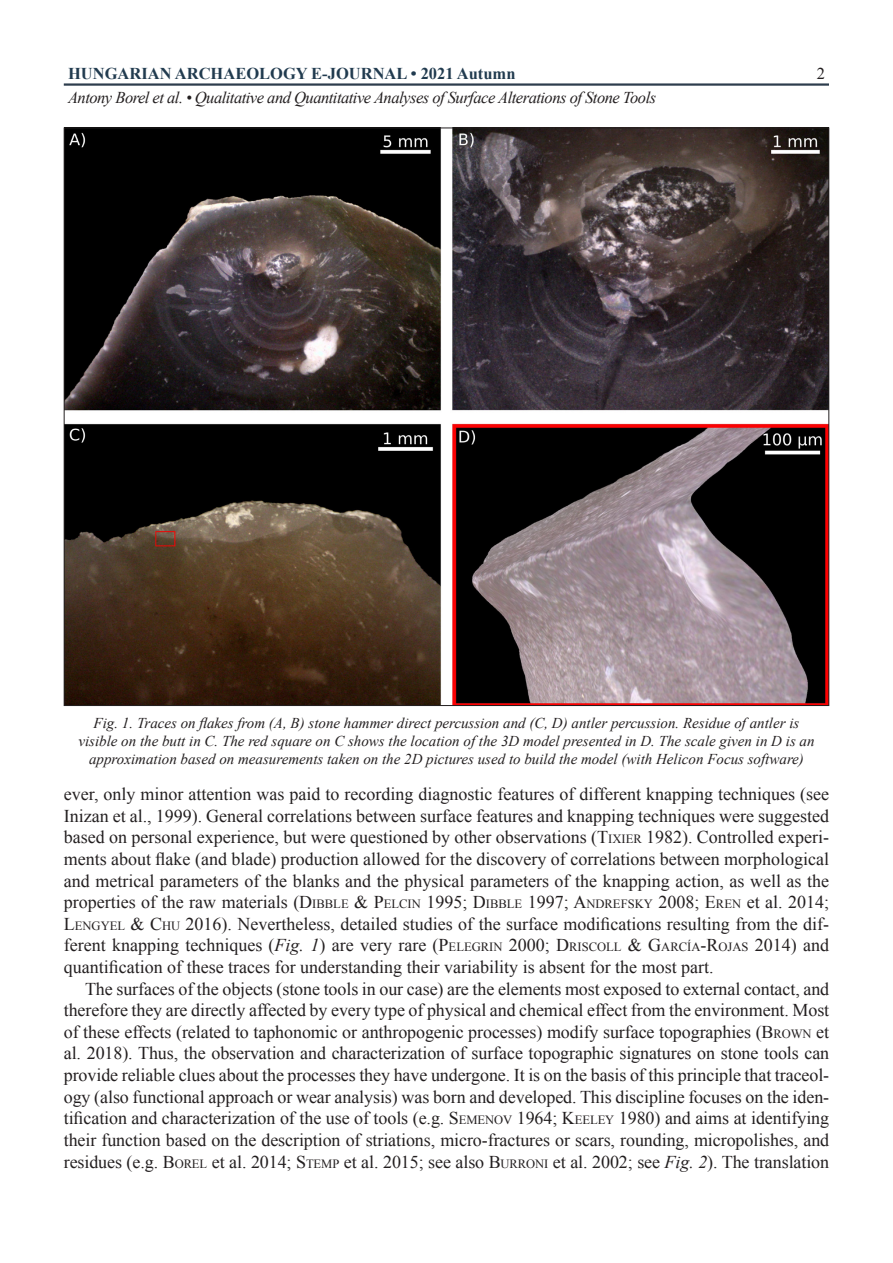
<style>
.page{position:relative;width:893px;height:1263px;background:#fff}
.page>*{position:absolute;margin:0;border:0;box-sizing:border-box;transform-origin:0 0}
.cikk_szoveg_print{font:18px/21.6px "Times New Roman";color:#231f20;text-align:justify}
.t1{font:italic 16.5px "Times New Roman";letter-spacing:-.03em;color:#231f20}
.t2{font:700 16.5px "Times New Roman";color:#213b4f}
.t3{font:16.5px "Times New Roman";color:#231f20}
.kepala{font:italic 15px/18px "Times New Roman";color:#231f20;text-align:center}
.s1{font-style:inherit}
.s2{font-size:12.6px}
.s3{font-style:italic}
</style>
<div class="page">
<hr style="left:64px;top:83px;width:765px;height:3px;background:#2d3d4d">
<img style="left:66px;top:130px;width:761px;height:574px">
<p class="t2" style="left:68px;top:62px;width:449px">HUNGARIAN ARCHAEOLOGY E-JOURNAL • 2021 Autumn</p>
<p class="t3" style="left:817px;top:62px;width:10px">2</p>
<p class="t1" style="left:68px;top:87px;width:590px">Antony Borel et al. • Qualitative and Quantitative Analyses of Surface Alterations of Stone Tools</p>
<p class="kepala" style="left:78px;top:714px;width:738px">Fig. 1. Traces on flakes from (A, B) stone hammer direct percussion and (C, D) antler percussion. Residue of antler is visible on the butt in C. The red square on C shows the location of the 3D model presented in D. The scale given in D is an approximation based on measurements taken on the 2D pictures used to build the model (with Helicon Focus software)</p>
<p class="cikk_szoveg_print" style="left:64px;top:783px;width:767px">ever, only minor attention was paid to recording diagnostic features of different knapping techniques (see Inizan et al., 1999). General correlations between surface features and knapping techniques were suggested based on personal experience, but were questioned by other observations (<span class="s1">T</span><span class="s2">IXIER</span> 1982). Controlled experi&shy;ments about flake (and blade) production allowed for the discovery of correlations between morphological and metrical parameters of the blanks and the physical parameters of the knapping action, as well as the properties of the raw materials (<span class="s1">D</span><span class="s2">IBBLE</span> <span class="s1">&amp; P</span><span class="s2">ELCIN</span> <span class="s1">1995; D</span><span class="s2">IBBLE</span> <span class="s1">1997; A</span><span class="s2">NDREFSKY</span> <span class="s1">2008; E</span><span class="s2">REN</span> et al. 2014; <span class="s1">L</span><span class="s2">ENGYEL</span> <span class="s1">&amp; C</span><span class="s2">HU</span> 2016). Nevertheless, detailed studies of the surface modifications resulting from the dif&shy;ferent knapping techniques (<span class="s3">Fig. 1</span>) are very rare (<span class="s1">P</span><span class="s2">ELEGRIN</span> <span class="s1">2000; D</span><span class="s2">RISCOLL</span> <span class="s1">&amp; G</span><span class="s2">ARCÍA</span><span class="s1">-R</span><span class="s2">OJAS</span> 2014) and quantification of these traces for understanding their variability is absent for the most part.</p>
<p class="cikk_szoveg_print" style="left:64px;top:977px;width:767px;text-indent:21px">The surfaces of the objects (stone tools in our case) are the elements most exposed to external contact, and therefore they are directly affected by every type of physical and chemical effect from the environment. Most of these effects (related to taphonomic or anthropogenic processes) modify surface topographies (<span class="s1">B</span><span class="s2">ROWN</span> et al. 2018). Thus, the observation and characterization of surface topographic signatures on stone tools can provide reliable clues about the processes they have undergone. It is on the basis of this principle that traceol&shy;ogy (also functional approach or wear analysis) was born and developed. This discipline focuses on the iden&shy;tification and characterization of the use of tools (e.g. <span class="s1">S</span> <span class="s2">EMENOV</span> <span class="s1">1964; K</span><span class="s2">EELEY</span> 1980) and aims at identifying their function based on the description of striations, micro-fractures or scars, rounding, micropolishes, and residues (e.g. <span class="s1">B</span><span class="s2">OREL</span> et al. 2014; <span class="s1">S</span> <span class="s2">TEMP</span> et al. 2015; see also <span class="s1">B</span><span class="s2">URRONI</span> et al. 2002; see <span class="s3">Fig. 2</span>). The translation</p>
</div>
